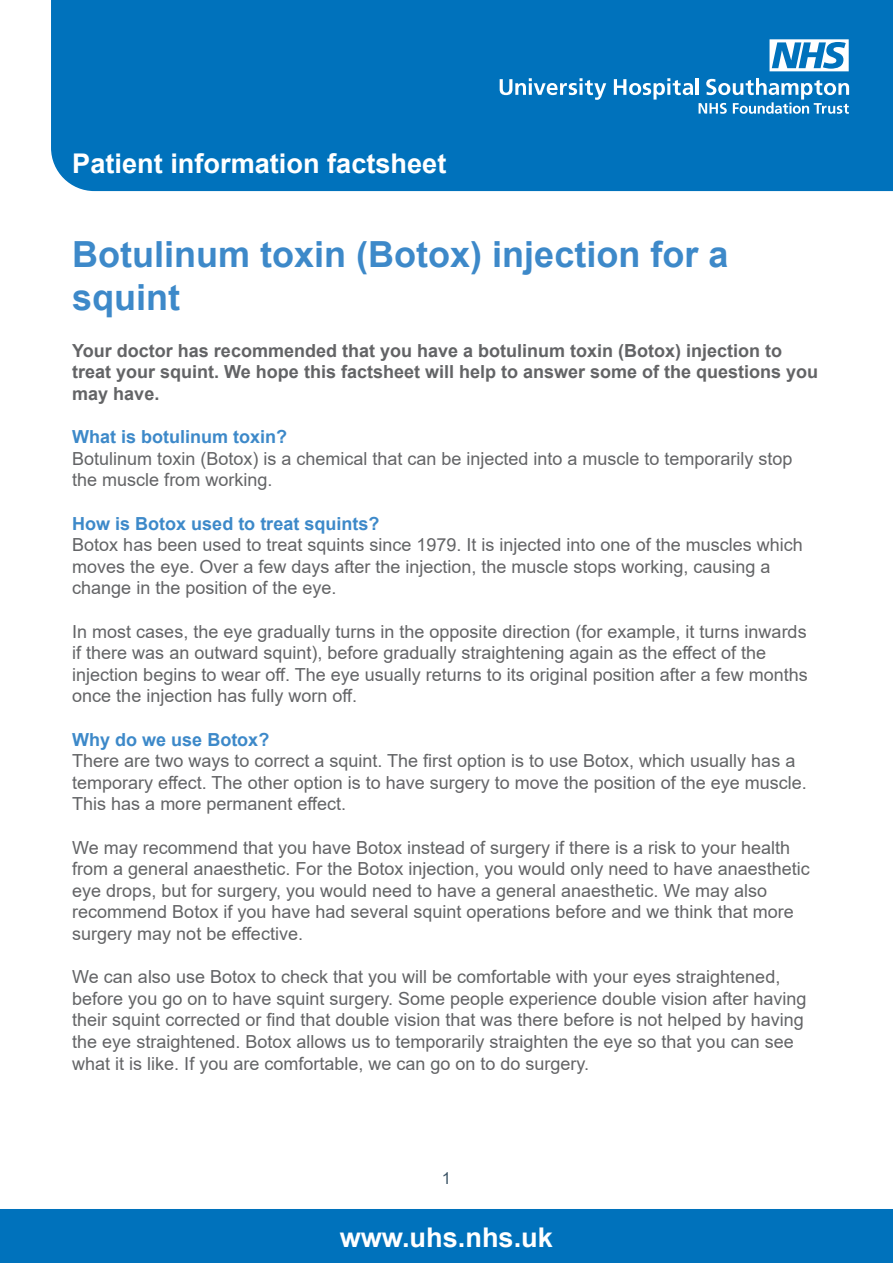
<style>
.page{position:relative;width:893px;height:1263px;background:#fff}
.page>*{position:absolute;margin:0;border:0;box-sizing:border-box;transform-origin:0 0}
.t1{font:700 36px/43.2px "Arial";color:#3d89c9}
.t2{font:700 27.15px "Arial";color:#fff}
.t3{font:18px/21.6px "Arial";color:#636466}
.t4{font:700 18px/21.6px "Arial";color:#636466}
.t5{font:700 18px "Arial";color:#3d89c9}
.t6{font:16.5px "Arial";color:#3d5567}
</style>
<div class="page">
<div style="left:51px;top:0;width:842px;height:192px;background:#0072bc"></div>
<div style="left:0;top:1209px;width:893px;height:54px;background:#0072bc"></div>
<svg style="left:500px;top:78px;width:106px;height:22px"></svg>
<svg style="left:614px;top:78px;width:79px;height:22px"></svg>
<hr style="left:696px;top:78px;width:3px;height:17px;background:#fff">
<svg style="left:699px;top:78px;width:150px;height:36px"></svg>
<svg style="left:769px;top:39px;width:80px;height:32px"></svg>
<h2 class="t2" style="left:72px;top:144px;width:376px">Patient information factsheet</h2>
<h1 class="t1" style="left:72px;top:233px;width:658px">Botulinum toxin (Botox) injection for a squint</h1>
<p class="t4" style="left:72px;top:340px;width:747px">Your doctor has recommended that you have a botulinum toxin (Botox) injection to treat your squint. We hope this factsheet will help to answer some of the questions you may have.</p>
<p class="t5" style="left:72px;top:424px;width:217px">What is botulinum toxin?</p>
<p class="t3" style="left:72px;top:448px;width:722px">Botulinum toxin (Botox) is a chemical that can be injected into a muscle to temporarily stop the muscle from working.</p>
<p class="t5" style="left:72px;top:511px;width:309px">How is Botox used to treat squints?</p>
<p class="t3" style="left:72px;top:534px;width:732px">Botox has been used to treat squints since 1979. It is injected into one of the muscles which moves the eye. Over a few days after the injection, the muscle stops working, causing a change in the position of the eye.</p>
<p class="t3" style="left:72px;top:620px;width:737px">In most cases, the eye gradually turns in the opposite direction (for example, it turns inwards if there was an outward squint), before gradually straightening again as the effect of the injection begins to wear off. The eye usually returns to its original position after a few months once the injection has fully worn off.</p>
<p class="t5" style="left:72px;top:727px;width:199px">Why do we use Botox?</p>
<p class="t3" style="left:72px;top:750px;width:736px">There are two ways to correct a squint. The first option is to use Botox, which usually has a temporary effect. The other option is to have surgery to move the position of the eye muscle.<br>This has a more permanent effect.</p>
<p class="t3" style="left:72px;top:836px;width:739px">We may recommend that you have Botox instead of surgery if there is a risk to your health from a general anaesthetic. For the Botox injection, you would only need to have anaesthetic eye drops, but for surgery, you would need to have a general anaesthetic. We may also recommend Botox if you have had several squint operations before and we think that more surgery may not be effective.</p>
<p class="t3" style="left:72px;top:966px;width:736px">We can also use Botox to check that you will be comfortable with your eyes straightened, before you go on to have squint surgery. Some people experience double vision after having their squint corrected or find that double vision that was there before is not helped by having the eye straightened. Botox allows us to temporarily straighten the eye so that you can see what it is like. If you are comfortable, we can go on to do surgery.</p>
<p class="t6" style="left:442px;top:1166px;width:11px">1</p>
<h2 class="t2" style="left:340px;top:1218px;width:215px">www.uhs.nhs.uk</h2>
</div>
